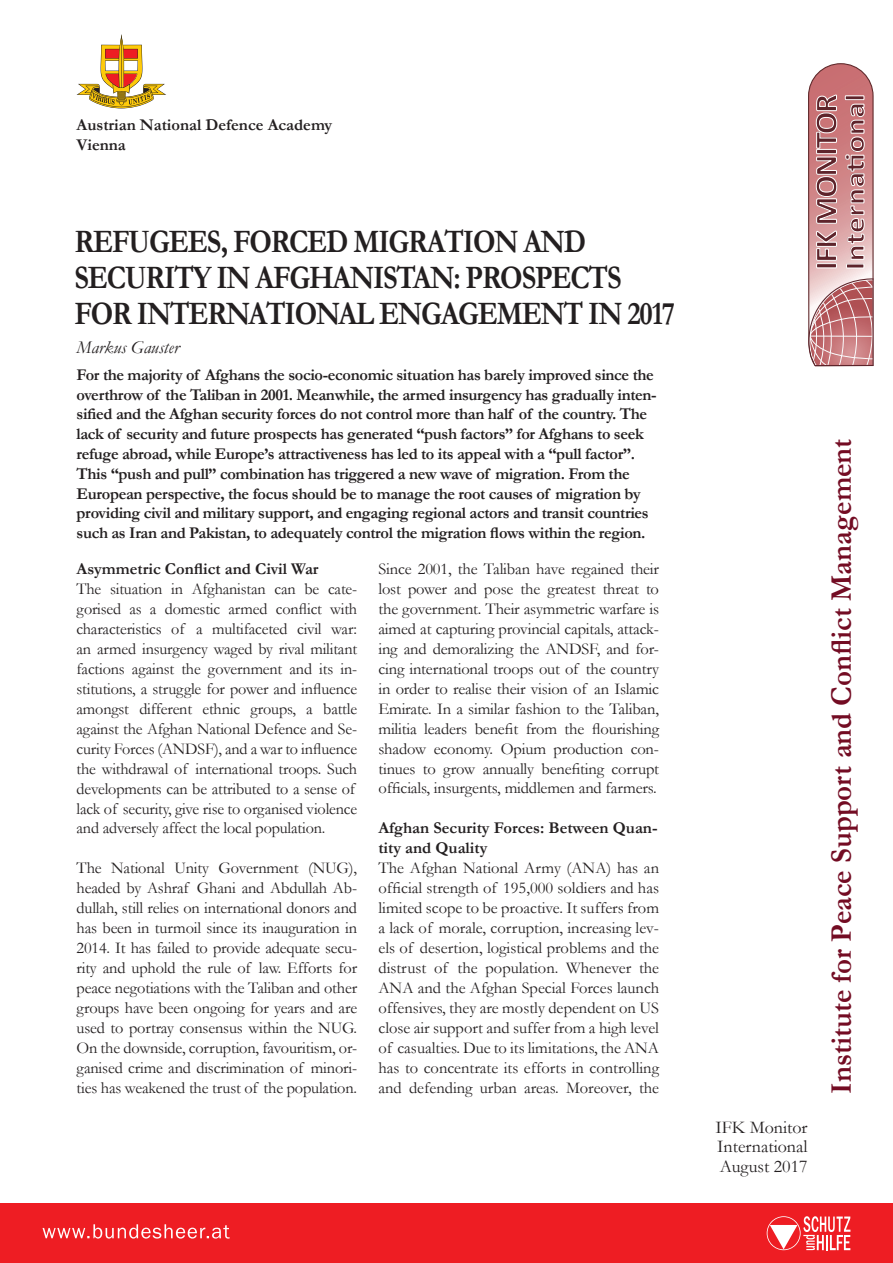
<style>
.page{position:relative;width:893px;height:1263px;background:#fff}
.page>*{position:absolute;margin:0;border:0;box-sizing:border-box;transform-origin:0 0}
.t1{font:700 33px/36px "Garamond";letter-spacing:-.04em;color:#231f20;scale:.86 1}
.t2{font:700 31.35px "Calibri";letter-spacing:-.04em;color:#5e242b;scale:1.06 1}
.t3{font:700 30px "Garamond";color:#730c23;scale:.96 1}
.t4{font:700 27.6px "Calibri";letter-spacing:.02em;color:#5e242b;scale:1.14 1}
.t5{font:18px/19.5px "Garamond";color:#231f20;text-align:justify}
.t6{font:italic 18px "Garamond";color:#231f20}
.t7{font:16.5px/20px "Garamond";letter-spacing:-.01em;color:#231f20;text-align:justify}
.t8{font:700 16.5px/19.8px "Garamond";letter-spacing:-.02em;color:#231f20}
.t9{font:700 16.5px/20px "Garamond";color:#231f20}
</style>
<div class="page">
<div style="left:0;top:1203px;width:893px;height:60px;background:#ee1d23"></div>
<svg style="left:43px;top:1224px;width:187px;height:14px"></svg>
<svg style="left:767px;top:1216px;width:83px;height:34px"></svg>
<svg style="left:77px;top:34px;width:89px;height:74px"></svg>
<svg style="left:808px;top:63px;width:66px;height:303px;background:#d19799"></svg>
<p class="t9" style="left:77px;top:115px;width:257px">Austrian National Defence Academy<br>Vienna</p>
<h1 class="t1" style="left:74px;top:223px;width:700px">REFUGEES, FORCED MIGRATION AND<br>SECURITY IN AFGHANISTAN: PROSPECTS<br>FOR INTERNATIONAL ENGAGEMENT IN 2017</h1>
<p class="t6" style="left:77px;top:335px;width:104px">Markus Gauster</p>
<p class="t8" style="left:77px;top:365px;width:582px">For the majority of Afghans the socio-economic situation has barely improved since the overthrow of the Taliban in 2001. Meanwhile, the armed insurgency has gradually inten&shy;sified and the Afghan security forces do not control more than half of the country. The lack of security and future prospects has generated “push factors” for Afghans to seek refuge abroad, while Europe’s attractiveness has led to its appeal with a “pull factor”.<br>This “push and pull” combination has triggered a new wave of migration. From the European perspective, the focus should be to manage the root causes of migration by providing civil and military support, and engaging regional actors and transit countries such as Iran and Pakistan, to adequately control the migration flows within the region.</p>
<p class="t9" style="left:77px;top:558px;width:244px">Asymmetric Conflict and Civil War</p>
<p class="t7" style="left:77px;top:578px;width:282px;text-align:left">The situation in Afghanistan can be cate&shy;gorised as a domestic armed conflict with characteristics of a multifaceted civil war: an armed insurgency waged by rival militant factions against the government and its in&shy;stitutions, a struggle for power and influence amongst different ethnic groups, a battle against the Afghan National Defence and Se&shy;curity Forces (ANDSF), and a war to influence the withdrawal of international troops. Such developments can be attributed to a sense of lack of security, give rise to organised violence and adversely affect the local population.</p>
<p class="t7" style="left:77px;top:858px;width:282px">The National Unity Government (NUG), headed by Ashraf Ghani and Abdullah Ab&shy;dullah, still relies on international donors and has been in turmoil since its inauguration in 2014. It has failed to provide adequate secu&shy;rity and uphold the rule of law. Efforts for peace negotiations with the Taliban and other groups have been ongoing for years and are used to portray consensus within the NUG.<br>On the downside, corruption, favouritism, or&shy;ganised crime and discrimination of minori&shy;ties has weakened the trust of the population.</p>
<p class="t7" style="left:378px;top:558px;width:282px">Since 2001, the Taliban have regained their lost power and pose the greatest threat to the government. Their asymmetric warfare is aimed at capturing provincial capitals, attack&shy;ing and demoralizing the ANDSF, and for&shy;cing international troops out of the country in order to realise their vision of an Islamic Emirate. In a similar fashion to the Taliban, militia leaders benefit from the flourishing shadow economy. Opium production con&shy;tinues to grow annually benefiting corrupt officials, insurgents, middlemen and farmers.</p>
<p class="t9" style="left:378px;top:818px;width:281px">Afghan Security Forces: Between Quan&shy;tity and Quality</p>
<p class="t7" style="left:378px;top:858px;width:282px">The Afghan National Army (ANA) has an official strength of 195,000 soldiers and has limited scope to be proactive. It suffers from a lack of morale, corruption, increasing lev&shy;els of desertion, logistical problems and the distrust of the population. Whenever the ANA and the Afghan Special Forces launch offensives, they are mostly dependent on US close air support and suffer from a high level of casualties. Due to its limitations, the ANA has to concentrate its efforts in controlling and defending urban areas. Moreover, the</p>
<h2 class="t2" style="left:804px;top:270px;width:168px;rotate:-90deg">IFK MONITOR</h2>
<h3 class="t4" style="left:835px;top:270px;width:156px;rotate:-90deg">Interna onal</h3>
<p class="t5" style="left:715px;top:1117px;width:94px">IFK Monitor International August 2017</p>
<h3 class="t3" style="left:821px;top:1094px;width:684px;rotate:-90deg">Institute for Peace Support and Conflict Management</h3>
</div>
